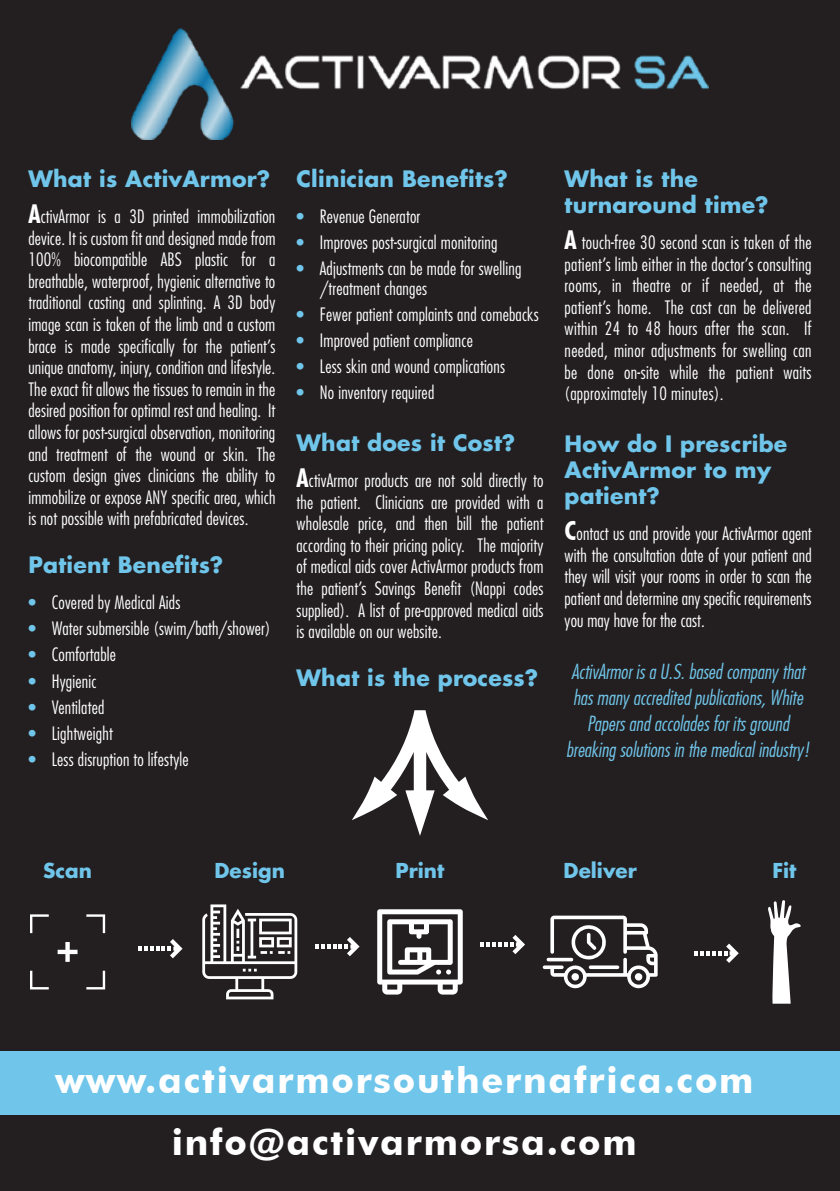
<style>
.page{position:relative;width:840px;height:1191px;background:#fff}
.page>*{position:absolute;margin:0;border:0;box-sizing:border-box;transform-origin:0 0}
.t1{font:700 36px "Futura BT";letter-spacing:.05em;color:#fff}
.t2{font:700 22px/26px "Futura";letter-spacing:.01em;color:#70c5ea}
.t3{font:20px/26.2px "Futura Lt Cn BT Italic";color:#70c5ea;text-align:center}
.t4{font:700 20px "Futura";color:#70c5ea}
.t5{font:300 condensed 18px/21.6px "Futura";letter-spacing:.01em;color:#fff;text-align:justify}
.s1{font-family:"Futura BT";font-weight:700;font-size:26px}
.s2{color:#70c5ea}
</style>
<div class="page">
<div style="left:0;top:0;width:839px;height:1191px;background:#231f20"></div>
<img style="left:131px;top:28px;width:577px;height:111px">
<div style="left:294px;top:95px;width:360px;height:35px;background:#231f20"></div>
<svg style="left:352px;top:710px;width:136px;height:126px"></svg>
<svg style="left:30px;top:914px;width:19px;height:19px"></svg>
<svg style="left:86px;top:914px;width:19px;height:19px"></svg>
<svg style="left:30px;top:970px;width:19px;height:19px"></svg>
<svg style="left:86px;top:970px;width:19px;height:19px"></svg>
<svg style="left:58px;top:942px;width:19px;height:20px"></svg>
<svg style="left:202px;top:904px;width:95px;height:95px"></svg>
<svg style="left:377px;top:909px;width:85px;height:85px"></svg>
<svg style="left:542px;top:915px;width:115px;height:73px"></svg>
<svg style="left:768px;top:900px;width:32px;height:103px"></svg>
<svg style="left:138px;top:939px;width:44px;height:19px"></svg>
<svg style="left:315px;top:937px;width:44px;height:19px"></svg>
<svg style="left:480px;top:935px;width:45px;height:19px"></svg>
<svg style="left:694px;top:943px;width:44px;height:20px"></svg>
<div style="left:0;top:1051px;width:839px;height:63px;background:#70c5ea"></div>
<p class="t2" style="left:28px;top:165px;width:243px">What is ActivArmor?</p>
<p class="t5" style="left:28px;top:205px;width:248px"><span class="s1">A</span>ctivArmor is a 3D printed immobilization device. It is custom fit and designed made from 100% biocompatible ABS plastic for a breathable, waterproof, hygienic alternative to traditional casting and splinting. A 3D body image scan is taken of the limb and a custom brace is made specifically for the patient’s unique anatomy, injury, condition and lifestyle.<br>The exact fit allows the tissues to remain in the desired position for optimal rest and healing. It allows for post-surgical observation, monitoring and treatment of the wound or skin. The custom design gives clinicians the ability to immobilize or expose ANY specific area, which is not possible with prefabricated devices.</p>
<p class="t2" style="left:28px;top:552px;width:196px">Patient Benefits?</p>
<p class="t5" style="left:28px;top:592px;width:153px"><span class="s2">•</span> Covered by Medical Aids</p>
<p class="t5" style="left:28px;top:618px;width:243px"><span class="s2">•</span> Water submersible (swim/bath/shower)</p>
<p class="t5" style="left:28px;top:644px;width:89px"><span class="s2">•</span> Comfortable</p>
<p class="t5" style="left:28px;top:670px;width:69px"><span class="s2">•</span> Hygienic</p>
<p class="t5" style="left:28px;top:696px;width:77px"><span class="s2">•</span> Ventilated</p>
<p class="t5" style="left:28px;top:722px;width:86px"><span class="s2">•</span> Lightweight</p>
<p class="t5" style="left:28px;top:748px;width:162px"><span class="s2">•</span> Less disruption to lifestyle</p>
<p class="t2" style="left:296px;top:165px;width:213px">Clinician Benefits?</p>
<p class="t5" style="left:296px;top:205px;width:125px"><span class="s2">•</span> Revenue Generator</p>
<p class="t5" style="left:296px;top:231px;width:202px"><span class="s2">•</span> Improves post-surgical monitoring</p>
<p class="t5" style="left:320px;top:258px;width:203px;line-height:20px;text-indent:-24px"><span class="s2">•</span> Adjustments can be made for swelling /treatment changes</p>
<p class="t5" style="left:296px;top:303px;width:243px"><span class="s2">•</span> Fewer patient complaints and comebacks</p>
<p class="t5" style="left:296px;top:329px;width:178px"><span class="s2">•</span> Improved patient compliance</p>
<p class="t5" style="left:296px;top:355px;width:210px"><span class="s2">•</span> Less skin and wound complications</p>
<p class="t5" style="left:296px;top:381px;width:139px"><span class="s2">•</span> No inventory required</p>
<p class="t2" style="left:296px;top:429px;width:220px">What does it Cost?</p>
<p class="t5" style="left:296px;top:469px;width:248px"><span class="s1">A</span>ctivArmor products are not sold directly to the patient. Clinicians are provided with a wholesale price, and then bill the patient according to their pricing policy. The majority of medical aids cover ActivArmor products from the patient’s Savings Benefit (Nappi codes supplied). A list of pre-approved medical aids is available on our website.</p>
<p class="t2" style="left:296px;top:664px;width:243px">What is the process?</p>
<p class="t2" style="left:564px;top:165px;width:205px">What is the turnaround time?</p>
<p class="t5" style="left:564px;top:231px;width:248px"><span class="s1">A</span> touch-free 30 second scan is taken of the patient’s limb either in the doctor’s consulting rooms, in theatre or if needed, at the patient’s home. The cast can be delivered within 24 to 48 hours after the scan. If needed, minor adjustments for swelling can be done on-site while the patient waits (approximately 10 minutes).</p>
<p class="t2" style="left:564px;top:431px;width:224px">How do I prescribe<br>ActivArmor to my patient?</p>
<p class="t5" style="left:564px;top:523px;width:248px"><span class="s1">C</span>ontact us and provide your ActivArmor agent with the consultation date of your patient and they will visit your rooms in order to scan the patient and determine any specific requirements you may have for the cast.</p>
<p class="t3" style="left:566px;top:658px;width:245px">ActivArmor is a U.S. based company that has many accredited publications, White Papers and accolades for its ground breaking solutions in the medical industry!</p>
<p class="t4" style="left:43px;top:857px;width:50px">Scan</p>
<p class="t4" style="left:214px;top:857px;width:72px">Design</p>
<p class="t4" style="left:395px;top:857px;width:50px">Print</p>
<p class="t4" style="left:563px;top:857px;width:75px">Deliver</p>
<p class="t4" style="left:771px;top:857px;width:26px">Fit</p>
<h1 class="t1" style="left:56px;top:1058px;width:699px">www.activarmorsouthernafrica.com</h1>
<h1 class="t1" style="left:171px;top:1119px;width:466px">info@activarmorsa.com</h1>
</div>
